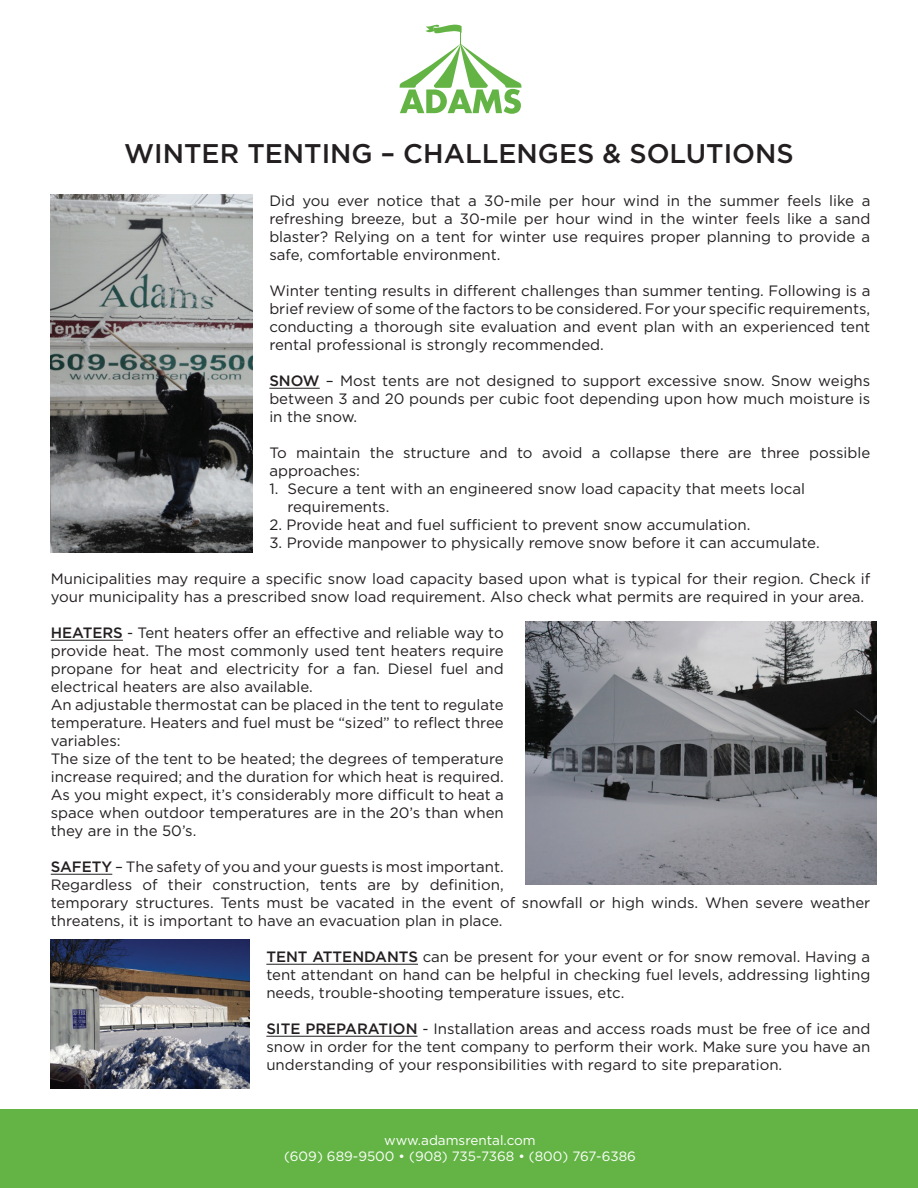
<style>
.page{position:relative;width:918px;height:1188px;background:#fff}
.page>*{position:absolute;margin:0;border:0;box-sizing:border-box;transform-origin:0 0}
.t1{font:500 27px "Gotham";color:#231f20}
.t2{font:15px/18px "Gotham";color:#231f20;text-align:justify}
.t3{font:13.5px/16.5px "Gotham";color:#fff;text-align:center}
.s1{font-weight:500}
</style>
<div class="page">
<div style="left:0;top:1110px;width:918px;height:78px;background:#63b445"></div>
<svg style="left:400px;top:24px;width:122px;height:90px"></svg>
<hr style="left:269px;top:388px;width:51px;height:1px;background:#231f20">
<hr style="left:51px;top:640px;width:72px;height:1px;background:#231f20">
<hr style="left:51px;top:874px;width:61px;height:1px;background:#231f20">
<hr style="left:266px;top:964px;width:152px;height:1px;background:#231f20">
<hr style="left:266px;top:1036px;width:152px;height:1px;background:#231f20">
<img style="left:51px;top:194px;width:201px;height:359px">
<img style="left:525px;top:621px;width:351px;height:264px">
<img style="left:51px;top:939px;width:198px;height:149px">
<h1 class="t1" style="left:124px;top:138px;width:671px">WINTER TENTING – CHALLENGES &amp; SOLUTIONS</h1>
<p class="t2" style="left:269px;top:191px;width:603px">Did you ever notice that a 30-mile per hour wind in the summer feels like a refreshing breeze, but a 30-mile per hour wind in the winter feels like a sand blaster? Relying on a tent for winter use requires proper planning to provide a safe, comfortable environment.</p>
<p class="t2" style="left:269px;top:281px;width:603px">Winter tenting results in different challenges than summer tenting. Following is a brief review of some of the factors to be considered. For your specific requirements, conducting a thorough site evaluation and event plan with an experienced tent rental professional is strongly recommended.</p>
<p class="t2" style="left:269px;top:371px;width:602px"><span class="s1">SNOW</span> – Most tents are not designed to support excessive snow. Snow weighs between 3 and 20 pounds per cubic foot depending upon how much moisture is in the snow.</p>
<p class="t2" style="left:269px;top:443px;width:602px">To maintain the structure and to avoid a collapse there are three possible approaches:</p>
<p class="t2" style="left:287px;top:479px;width:519px;text-indent:-18px">1. Secure a tent with an engineered snow load capacity that meets local requirements.</p>
<p class="t2" style="left:269px;top:515px;width:483px">2. Provide heat and fuel sufficient to prevent snow accumulation.</p>
<p class="t2" style="left:269px;top:533px;width:552px">3. Provide manpower to physically remove snow before it can accumulate.</p>
<p class="t2" style="left:51px;top:569px;width:821px">Municipalities may require a specific snow load capacity based upon what is typical for their region. Check if your municipality has a prescribed snow load requirement. Also check what permits are required in your area.</p>
<p class="t2" style="left:51px;top:623px;width:455px;text-align:left"><span class="s1">HEATERS</span> - Tent heaters offer an effective and reliable way to provide heat. The most commonly used tent heaters require propane for heat and electricity for a fan. Diesel fuel and electrical heaters are also available.<br>An adjustable thermostat can be placed in the tent to regulate temperature. Heaters and fuel must be “sized” to reflect three variables:<br>The size of the tent to be heated; the degrees of temperature increase required; and the duration for which heat is required.<br>As you might expect, it’s considerably more difficult to heat a space when outdoor temperatures are in the 20’s than when they are in the 50’s.</p>
<p class="t2" style="left:51px;top:857px;width:821px;text-align:left"><span class="s1">SAFETY</span> – The safety of you and your guests is most important.<br>Regardless of their construction, tents are by definition,<br>temporary structures. Tents must be vacated in the event of snowfall or high winds. When severe weather threatens, it is important to have an evacuation plan in place.</p>
<p class="t2" style="left:266px;top:947px;width:606px"><span class="s1">TENT ATTENDANTS</span> can be present for your event or for snow removal. Having a tent attendant on hand can be helpful in checking fuel levels, addressing lighting needs, trouble-shooting temperature issues, etc.</p>
<p class="t2" style="left:266px;top:1019px;width:605px"><span class="s1">SITE PREPARATION</span> - Installation areas and access roads must be free of ice and snow in order for the tent company to perform their work. Make sure you have an understanding of your responsibilities with regard to site preparation.</p>
<p class="t3" style="left:284px;top:1131px;width:353px">www.adamsrental.com<br>(609) 689-9500 • (908) 735-7368 • (800) 767-6386</p>
</div>
